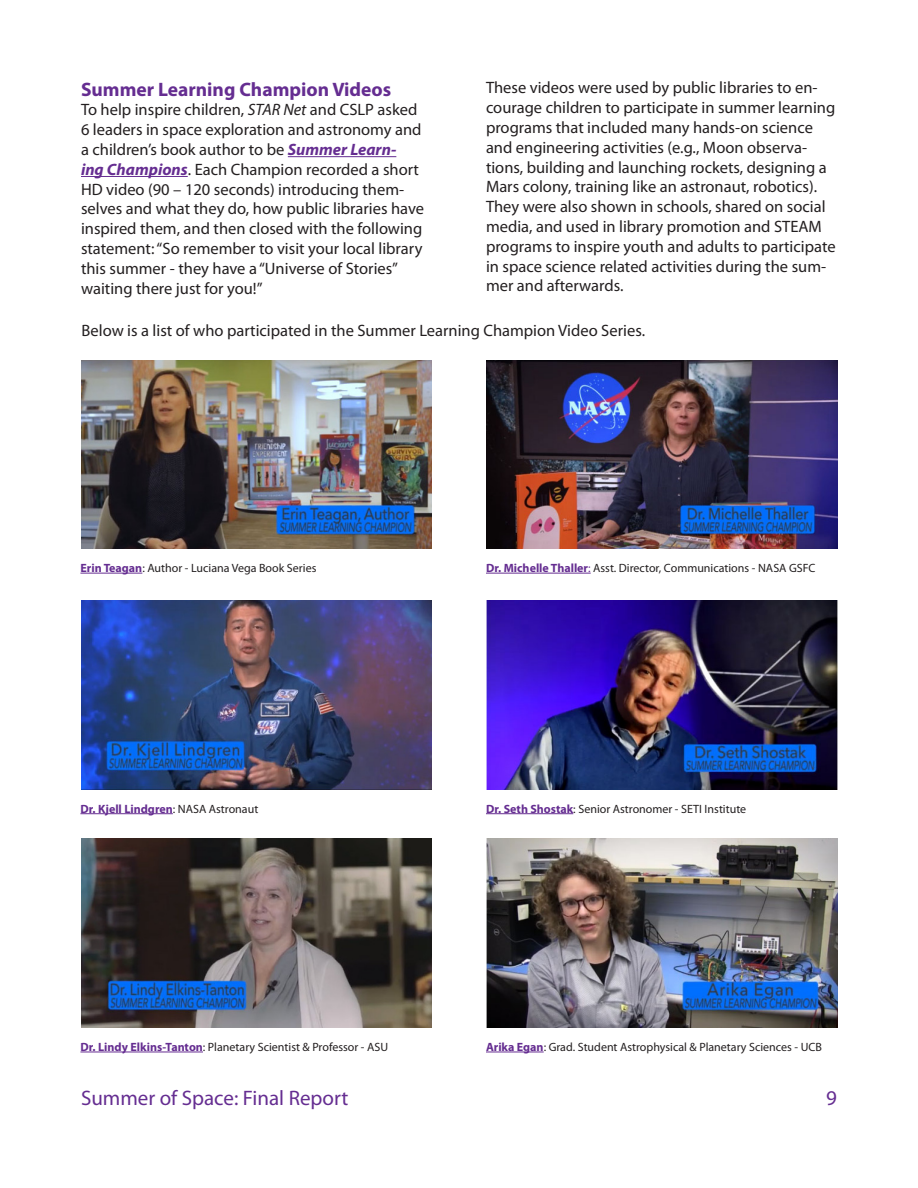
<style>
.page{position:relative;width:918px;height:1188px;background:#fff}
.page>*{position:absolute;margin:0;border:0;box-sizing:border-box;transform-origin:0 0}
.t1{font:21px "Myriad Pro";color:#652d91}
.Subsection_Header{font:700 19.5px "Myriad Pro";color:#652d91}
.Paragraph{font:16.5px/19.8px "Myriad Pro";color:#231f20}
.t2{font:12px "Myriad Pro";color:#231f20}
.t3{font:700 12px "Myriad Pro";color:#652d91}
.s1{font-style:italic}
.s2{font-weight:700;font-style:italic;color:#652d91}
.s3{font-weight:700;color:#652d91}
.s4{color:#652d91}
.s5{font-weight:400;color:#231f20}
</style>
<div class="page">
<hr style="left:288px;top:156px;width:108px;height:1px;background:#652d91">
<hr style="left:81px;top:176px;width:107px;height:1px;background:#652d91">
<img style="left:81px;top:360px;width:351px;height:189px">
<hr style="left:80px;top:573px;width:62px;height:1px;background:#652d91">
<img style="left:81px;top:601px;width:351px;height:189px">
<hr style="left:80px;top:813px;width:93px;height:1px;background:#652d91">
<img style="left:81px;top:839px;width:351px;height:189px">
<hr style="left:80px;top:1052px;width:123px;height:1px;background:#652d91">
<img style="left:487px;top:360px;width:351px;height:189px">
<hr style="left:486px;top:573px;width:105px;height:1px;background:#652d91">
<img style="left:487px;top:601px;width:351px;height:189px">
<hr style="left:486px;top:813px;width:87px;height:1px;background:#652d91">
<img style="left:487px;top:839px;width:351px;height:189px">
<hr style="left:486px;top:1052px;width:58px;height:1px;background:#652d91">
<p class="Paragraph" style="left:486px;top:78px;width:351px">These videos were used by public libraries to en&shy;courage children to participate in summer learning programs that included many hands-on science and engineering activities (e.g., Moon observa&shy;tions, building and launching rockets, designing a Mars colony, training like an astronaut, robotics).<br>They were also shown in schools, shared on social media, and used in library promotion and STEAM programs to inspire youth and adults to participate in space science related activities during the sum&shy;mer and afterwards.</p>
<p class="Paragraph" style="left:82px;top:321px;width:565px">Below is a list of who participated in the Summer Learning Champion Video Series.</p>
<p class="Subsection_Header" style="left:81px;top:76px;width:312px">Summer Learning Champion Videos</p>
<p class="Paragraph" style="left:81px;top:100px;width:345px">To help inspire children, <span class="s1">STAR Net</span> and CSLP asked 6 leaders in space exploration and astronomy and a children’s book author to be <span class="s2">Summer Learn-<br>ing Champions</span>. Each Champion recorded a short HD video (90 – 120 seconds) introducing them&shy;selves and what they do, how public libraries have inspired them, and then closed with the following statement: “So remember to visit your local library this summer - they have a “Universe of Stories” waiting there just for you!”</p>
<p class="t2" style="left:80px;top:560px;width:238px"><span class="s3">Erin Teagan</span>: Author - Luciana Vega Book Series</p>
<p class="t2" style="left:486px;top:560px;width:331px"><span class="s3">Dr. Michelle Thaller</span><span class="s4">:</span> Asst. Director, Communications - NASA GSFC</p>
<p class="t3" style="left:80px;top:801px;width:179px">Dr. Kjell Lindgren<span class="s5">: NASA Astronaut</span></p>
<p class="t2" style="left:486px;top:801px;width:262px"><span class="s3">Dr. Seth Shostak</span>: Senior Astronomer - SETI Institute</p>
<p class="t2" style="left:80px;top:1039px;width:309px"><span class="s3">Dr. Lindy Elkins-Tanton</span>: Planetary Scientist &amp; Professor - ASU</p>
<p class="t2" style="left:486px;top:1039px;width:338px"><span class="s3">Arika Egan</span>: Grad. Student Astrophysical &amp; Planetary Sciences - UCB</p>
<p class="t1" style="left:81px;top:1085px;width:269px">Summer of Space: Final Report</p>
<p class="t1" style="left:826px;top:1085px;width:12px">9</p>
</div>
